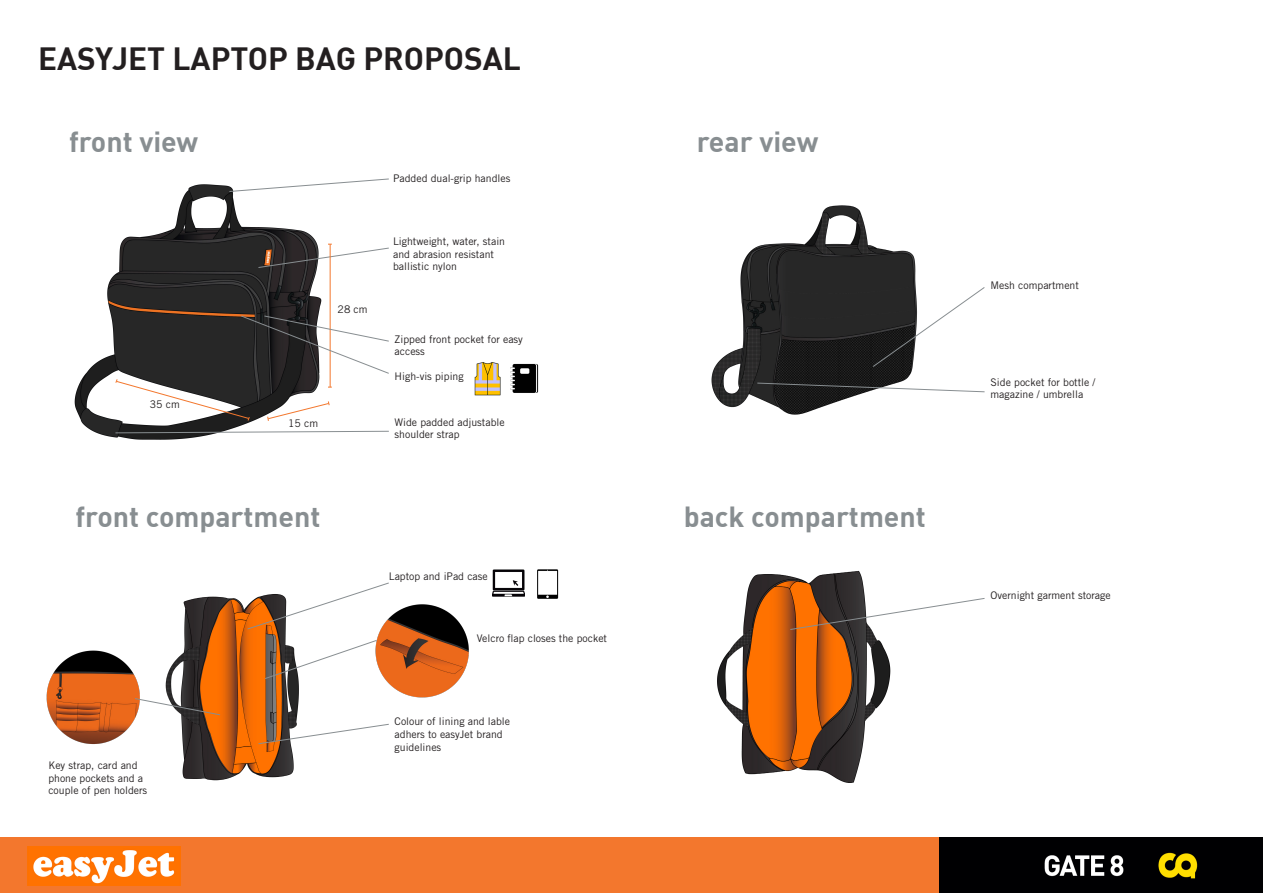
<style>
.page{position:relative;width:1263px;height:893px;background:#fff}
.page>*{position:absolute;margin:0;border:0;box-sizing:border-box;transform-origin:0 0}
.t1{font:700 31.5px "DIN";color:#231f20}
.t2{font:700 28.5px "DIN";color:#888e91}
.t3{font:10.5px/12.6px "Trade Gothic LT Std";color:#231f20}
</style>
<div class="page">
<img style="left:377px;top:604px;width:92px;height:94px">
<img style="left:183px;top:596px;width:116px;height:181px">
<img style="left:717px;top:570px;width:174px;height:212px">
<img style="left:711px;top:205px;width:205px;height:210px">
<img style="left:74px;top:184px;width:258px;height:256px">
<div style="left:0;top:838px;width:1262px;height:55px;background:#f3772d"></div>
<img style="left:27px;top:847px;width:154px;height:38px">
<div style="left:940px;top:838px;width:322px;height:55px;background:#000002"></div>
<img style="left:1044px;top:852px;width:154px;height:27px">
<hr style="left:330px;top:244px;width:1px;height:143px;background:#f3772d">
<svg style="left:258px;top:244px;width:131px;height:24px"></svg>
<svg style="left:229px;top:178px;width:160px;height:14px"></svg>
<svg style="left:115px;top:430px;width:274px;height:4px"></svg>
<svg style="left:247px;top:582px;width:143px;height:48px"></svg>
<svg style="left:789px;top:597px;width:196px;height:33px"></svg>
<svg style="left:280px;top:723px;width:109px;height:22px"></svg>
<svg style="left:872px;top:286px;width:113px;height:82px"></svg>
<svg style="left:756px;top:382px;width:229px;height:11px"></svg>
<svg style="left:115px;top:315px;width:274px;height:107px"></svg>
<img style="left:474px;top:362px;width:27px;height:33px">
<img style="left:492px;top:569px;width:32px;height:28px">
<img style="left:46px;top:619px;width:234px;height:162px">
<img style="left:537px;top:569px;width:22px;height:30px">
<svg style="left:264px;top:639px;width:113px;height:40px"></svg>
<svg style="left:134px;top:698px;width:87px;height:18px"></svg>
<img style="left:510px;top:363px;width:29px;height:30px">
<h1 class="t1" style="left:38px;top:38px;width:484px">EASYJET LAPTOP BAG PROPOSAL</h1>
<h2 class="t2" style="left:69px;top:123px;width:131px">front view</h2>
<p class="t3" style="left:150px;top:397px;width:32px">35 cm</p>
<p class="t3" style="left:338px;top:303px;width:32px">28 cm</p>
<p class="t3" style="left:288px;top:417px;width:32px">15 cm</p>
<p class="t3" style="left:393px;top:171px;width:119px">Padded dual-grip handles</p>
<p class="t3" style="left:393px;top:235px;width:113px">Lightweight, water, stain and abrasion resistant ballistic nylon</p>
<p class="t3" style="left:395px;top:333px;width:130px">Zipped front pocket for easy access</p>
<p class="t3" style="left:395px;top:370px;width:71px">High-vis piping</p>
<p class="t3" style="left:395px;top:416px;width:112px">Wide padded adjustable shoulder strap</p>
<h2 class="t2" style="left:697px;top:123px;width:123px">rear view</h2>
<h2 class="t2" style="left:76px;top:498px;width:247px">front compartment</h2>
<h2 class="t2" style="left:684px;top:498px;width:244px">back compartment</h2>
<p class="t3" style="left:389px;top:570px;width:100px">Laptop and iPad case</p>
<p class="t3" style="left:477px;top:632px;width:132px">Velcro flap closes the pocket</p>
<p class="t3" style="left:48px;top:759px;width:100px">Key strap, card and phone pockets and a couple of pen holders</p>
<p class="t3" style="left:395px;top:715px;width:117px">Colour of lining and lable adhers to easyJet brand guidelines</p>
<p class="t3" style="left:990px;top:279px;width:90px">Mesh compartment</p>
<p class="t3" style="left:990px;top:376px;width:106px">Side pocket for bottle / magazine / umbrella</p>
<p class="t3" style="left:990px;top:589px;width:122px">Overnight garment storage</p>
</div>
